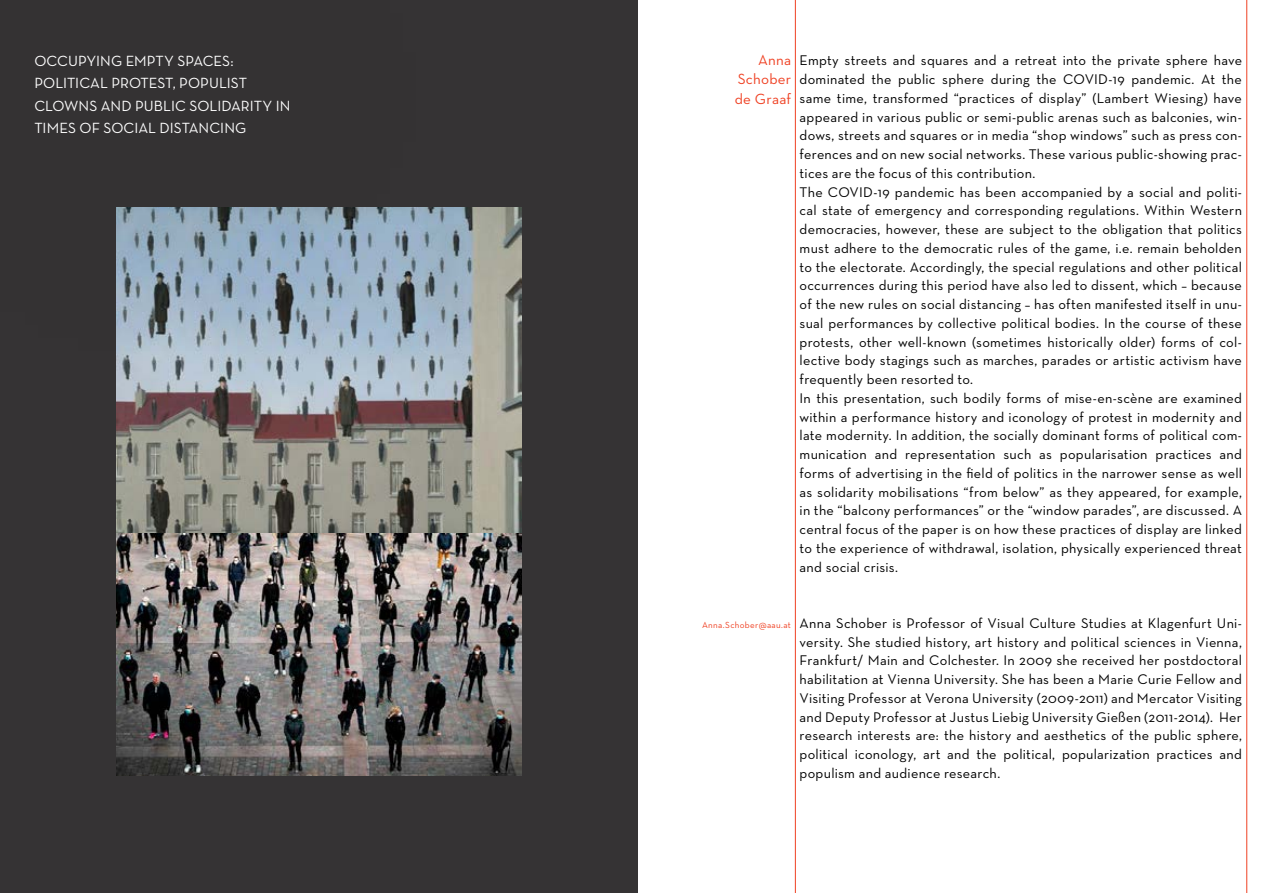
<style>
.page{position:relative;width:1276px;height:893px;background:#fff}
.page>*{position:absolute;margin:0;border:0;box-sizing:border-box;transform-origin:0 0}
.t1{font:500 15px/22.5px "Neutra Text CE";color:#fff}
.t2{font:500 15px/19.5px "Neutra Text CE";letter-spacing:.015em;color:#ef4123;text-align:justify}
.t3{font:500 14.25px/18.8px "Neutra Text CE";letter-spacing:.02em;color:#000}
.t4{font:500 9px "Neutra Text CE";letter-spacing:.035em;color:#ef4123}
</style>
<div class="page">
<div style="left:0;top:0;width:638px;height:893px;background:#353334"></div>
<hr style="left:795px;top:0;width:1px;height:893px;background:#ef4123">
<hr style="left:1246px;top:0;width:1px;height:893px;background:#ef4123">
<img style="left:117px;top:453px;width:404px;height:323px">
<div style="left:0;top:0;width:523px;height:453px;background:#000;opacity:.75"></div>
<p class="t1" style="left:34px;top:49px;width:258px">OCCUPYING EMPTY SPACES:<br>POLITICAL PROTEST, POPULIST<br>CLOWNS AND PUBLIC SOLIDARITY IN<br>TIMES OF SOCIAL DISTANCING</p>
<p class="t2" style="left:735px;top:50px;width:58px;text-indent:23px">Anna Schober de Graaf</p>
<p class="t3" style="left:799px;top:51px;width:444px">Empty streets and squares and a retreat into the private sphere have dominated the public sphere during the COVID-19 pandemic. At the same time, transformed “practices of display” (Lambert Wiesing) have appeared in various public or semi-public arenas such as balconies, win&shy;dows, streets and squares or in media “shop windows” such as press con&shy;ferences and on new social networks. These various public-showing prac&shy;tices are the focus of this contribution.<br>The COVID-19 pandemic has been accompanied by a social and politi&shy;cal state of emergency and corresponding regulations. Within Western democracies, however, these are subject to the obligation that politics must adhere to the democratic rules of the game, i.e. remain beholden to the electorate. Accordingly, the special regulations and other political occurrences during this period have also led to dissent, which – because of the new rules on social distancing – has often manifested itself in unu&shy;sual performances by collective political bodies. In the course of these protests, other well-known (sometimes historically older) forms of col&shy;lective body stagings such as marches, parades or artistic activism have frequently been resorted to.<br>In this presentation, such bodily forms of mise-en-scène are examined within a performance history and iconology of protest in modernity and late modernity. In addition, the socially dominant forms of political com&shy;munication and representation such as popularisation practices and forms of advertising in the field of politics in the narrower sense as well as solidarity mobilisations “from below” as they appeared, for example, in the “balcony performances” or the “window parades”, are discussed. A central focus of the paper is on how these practices of display are linked to the experience of withdrawal, isolation, physically experienced threat and social crisis.</p>
<p class="t4" style="left:702px;top:620px;width:90px">Anna.Schober@aau.at</p>
<p class="t3" style="left:799px;top:613px;width:444px;text-align:justify">Anna Schober is Professor of Visual Culture Studies at Klagenfurt Uni&shy;versity. She studied history, art history and political sciences in Vienna, Frankfurt/ Main and Colchester. In 2009 she received her postdoctoral habilitation at Vienna University. She has been a Marie Curie Fellow and Visiting Professor at Verona University (2009-2011) and Mercator Visiting and Deputy Professor at Justus Liebig University Gießen (2011-2014). Her research interests are: the history and aesthetics of the public sphere, political iconology, art and the political, popularization practices and populism and audience research.</p>
</div>
